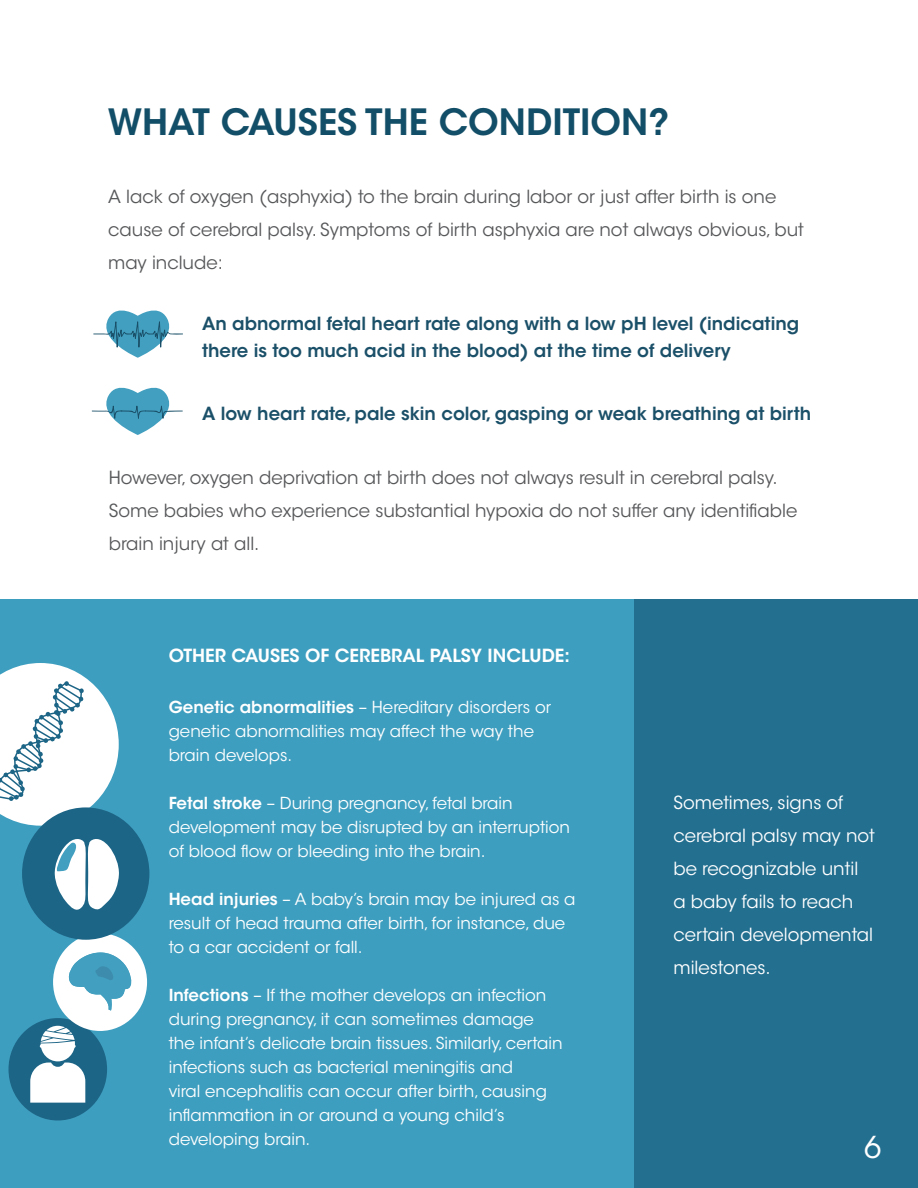
<style>
.page{position:relative;width:918px;height:1188px;background:#fff}
.page>*{position:absolute;margin:0;border:0;box-sizing:border-box;transform-origin:0 0}
.t1{font:600 36px "ITC Avant Garde Std";color:#124e67}
.t2{font:30px "ITC Avant Garde Std";color:#fff}
.t3{font:18px/33px "ITC Avant Garde Std";color:#57585a}
.t4{font:600 18px/27px "ITC Avant Garde Std";color:#1b5069}
.t5{font:18px/33px "ITC Avant Garde Std";color:#fff}
.t6{font:600 18px "ITC Avant Garde Std";color:#fff}
.t7{font:16.5px/24px "ITC Avant Garde Std";color:#fff}
.s1{font-weight:600}
</style>
<div class="page">
<div style="left:0;top:600px;width:918px;height:588px;background:#3e9ebf"></div>
<div style="left:8px;top:1018px;width:99px;height:102px;background:#1d6586;border-radius:50%"></div>
<svg style="left:93px;top:310px;width:90px;height:48px"></svg>
<svg style="left:92px;top:387px;width:91px;height:48px"></svg>
<div style="left:634px;top:600px;width:284px;height:588px;background:#236f90"></div>
<div style="left:22px;top:807px;width:127px;height:133px;background:#1d6586;border-radius:50%"></div>
<svg style="left:54px;top:839px;width:65px;height:71px"></svg>
<svg style="left:30px;top:933px;width:117px;height:170px"></svg>
<svg style="left:0;top:663px;width:119px;height:163px"></svg>
<p class="t1" style="left:108px;top:99px;width:563px">WHAT CAUSES THE CONDITION?</p>
<p class="t3" style="left:108px;top:180px;width:697px">A lack of oxygen (asphyxia) to the brain during labor or just after birth is one cause of cerebral palsy. Symptoms of birth asphyxia are not always obvious, but may include:</p>
<p class="t4" style="left:202px;top:310px;width:599px">An abnormal fetal heart rate along with a low pH level (indicating there is too much acid in the blood) at the time of delivery</p>
<p class="t4" style="left:202px;top:400px;width:611px">A low heart rate, pale skin color, gasping or weak breathing at birth</p>
<p class="t3" style="left:109px;top:462px;width:690px">However, oxygen deprivation at birth does not always result in cerebral palsy.<br>Some babies who experience substantial hypoxia do not suffer any identifiable brain injury at all.</p>
<p class="t6" style="left:169px;top:644px;width:403px">OTHER CAUSES OF CEREBRAL PALSY INCLUDE:</p>
<p class="t7" style="left:169px;top:695px;width:384px"><span class="s1">Genetic abnormalities</span> – Hereditary disorders or genetic abnormalities may affect the way the brain develops.</p>
<p class="t7" style="left:169px;top:791px;width:403px"><span class="s1">Fetal stroke</span> – During pregnancy, fetal brain development may be disrupted by an interruption of blood flow or bleeding into the brain.</p>
<p class="t7" style="left:169px;top:887px;width:408px"><span class="s1">Head injuries</span> – A baby’s brain may be injured as a result of head trauma after birth, for instance, due to a car accident or fall.</p>
<p class="t7" style="left:169px;top:983px;width:395px"><span class="s1">Infections</span> – If the mother develops an infection during pregnancy, it can sometimes damage the infant’s delicate brain tissues. Similarly, certain infections such as bacterial meningitis and<br>viral encephalitis can occur after birth, causing inflammation in or around a young child’s developing brain.</p>
<p class="t5" style="left:674px;top:787px;width:203px">Sometimes, signs of cerebral palsy may not be recognizable until a baby fails to reach certain developmental milestones.</p>
<p class="t2" style="left:864px;top:1129px;width:19px">6</p>
</div>
